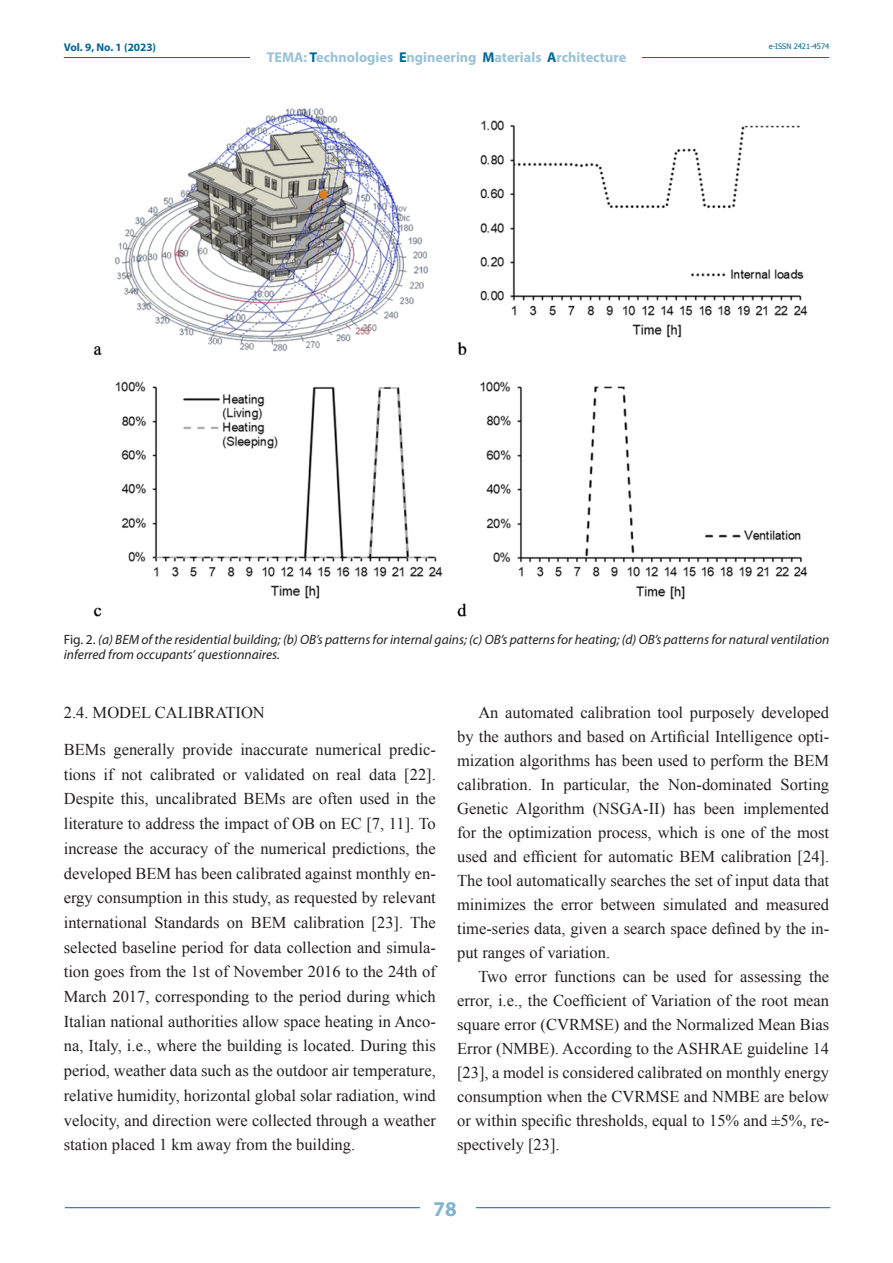
<style>
.page{position:relative;width:893px;height:1263px;background:#fff}
.page>*{position:absolute;margin:0;border:0;box-sizing:border-box;transform-origin:0 0}
.t1{font:700 21px "Myriad Pro";color:#80b3cc}
.TESTO{font:16.5px/24px "Times New Roman";color:#231f20;text-align:justify}
.TESTO_noRIENTRO{font:16.5px/24.8px "Times New Roman";color:#231f20;text-align:justify}
.TITOLO_2_Livello{font:16.5px "Times New Roman";color:#231f20}
.t2{font:700 14.25px "Myriad Pro";color:#99c2d6}
.DIDASCALIA{font:italic 13.5px/15px "Myriad Pro";color:#231f20}
.t3{font:700 11.25px "Myriad Pro";color:#069}
.t4{font:7.5px "Tahoma";color:#069}
.s1{color:#069}
.s2{font-style:normal}
</style>
<div class="page">
<hr style="left:64px;top:57px;width:765px;height:1px;background:#069">
<div style="left:251px;top:48px;width:391px;height:17px;background:#fff"></div>
<hr style="left:65px;top:1207px;width:765px;height:1px;background:#069">
<div style="left:420px;top:1195px;width:55px;height:25px;background:#fff"></div>
<img style="left:93px;top:108px;width:715px;height:509px">
<p class="t3" style="left:64px;top:40px;width:94px">Vol. 9, No. 1 (2023)</p>
<p class="t2" style="left:267px;top:48px;width:361px">TEMA: <span class="s1">T</span>echnologies <span class="s1">E</span>ngineering <span class="s1">M</span>aterials <span class="s1">A</span>rchitecture</p>
<p class="t4" style="left:769px;top:41px;width:62px">e-ISSN 2421-4574</p>
<p class="DIDASCALIA" style="left:64px;top:631px;width:767px"><span class="s2">Fig. 2.</span> (a) BEM of the residential building; (b) OB’s patterns for internal gains; (c) OB’s patterns for heating; (d) OB’s patterns for natural ventilation inferred from occupants’ questionnaires.</p>
<p class="TITOLO_2_Livello" style="left:64px;top:702px;width:203px">2.4. MODEL CALIBRATION</p>
<p class="TESTO_noRIENTRO" style="left:64px;top:737px;width:374px">BEMs generally provide inaccurate numerical predic&shy;tions if not calibrated or validated on real data [22].<br>Despite this, uncalibrated BEMs are often used in the literature to address the impact of OB on EC [7, 11]. To increase the accuracy of the numerical predictions, the developed BEM has been calibrated against monthly en&shy;ergy consumption in this study, as requested by relevant international Standards on BEM calibration [23]. The selected baseline period for data collection and simula&shy;tion goes from the 1st of November 2016 to the 24th of March 2017, corresponding to the period during which Italian national authorities allow space heating in Anco&shy;na, Italy, i.e., where the building is located. During this period, weather data such as the outdoor air temperature, relative humidity, horizontal global solar radiation, wind velocity, and direction were collected through a weather station placed 1 km away from the building.</p>
<p class="TESTO" style="left:457px;top:700px;width:374px;text-indent:21px">An automated calibration tool purposely developed by the authors and based on Artificial Intelligence opti&shy;mization algorithms has been used to perform the BEM calibration. In particular, the Non-dominated Sorting Genetic Algorithm (NSGA-II) has been implemented for the optimization process, which is one of the most used and efficient for automatic BEM calibration [24].<br>The tool automatically searches the set of input data that minimizes the error between simulated and measured time-series data, given a search space defined by the in&shy;put ranges of variation.</p>
<p class="TESTO" style="left:457px;top:964px;width:374px;text-indent:21px">Two error functions can be used for assessing the error, i.e., the Coefficient of Variation of the root mean square error (CVRMSE) and the Normalized Mean Bias Error (NMBE). According to the ASHRAE guideline 14 [23], a model is considered calibrated on monthly energy consumption when the CVRMSE and NMBE are below or within specific thresholds, equal to 15% and ±5%, re&shy;spectively [23].</p>
<p class="t1" style="left:434px;top:1195px;width:25px">78</p>
</div>
